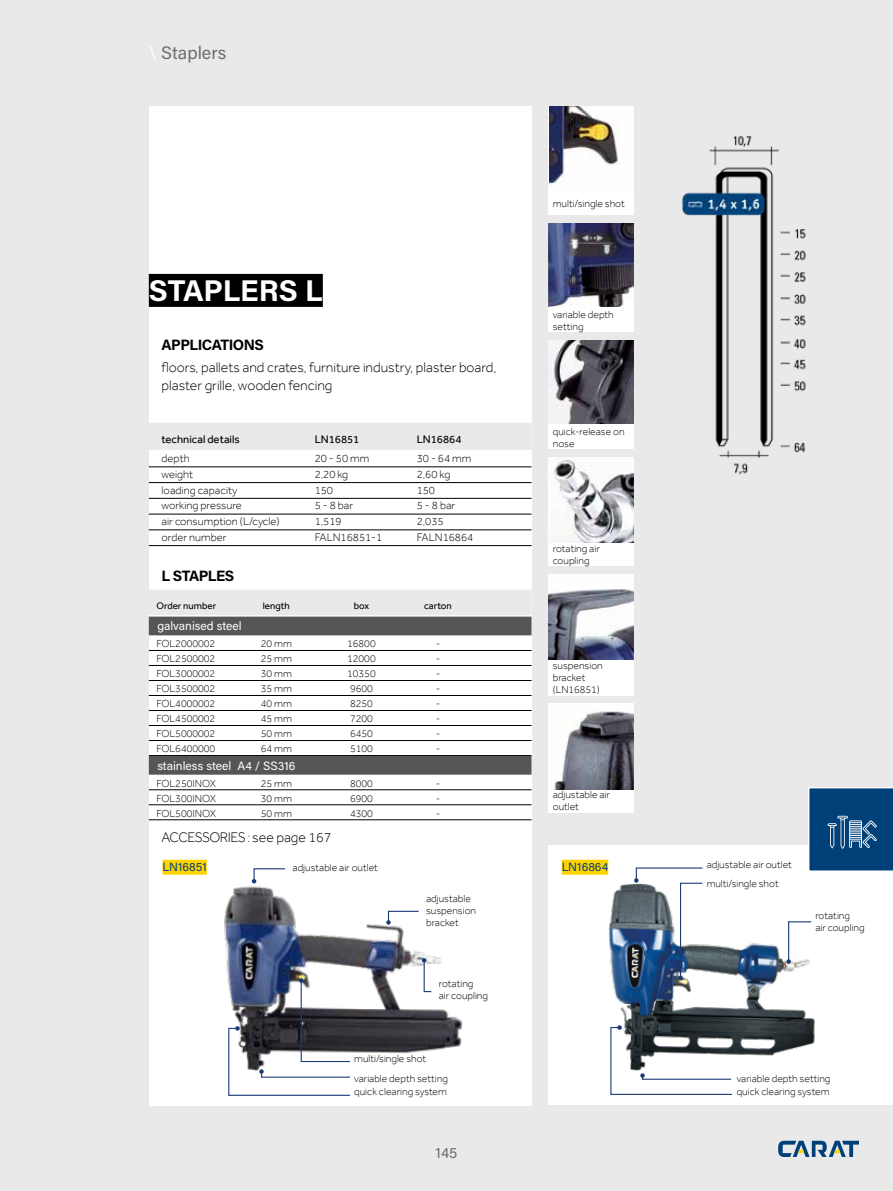
<style>
.page{position:relative;width:893px;height:1191px;background:#e9e9e9}
.page>*{position:absolute;margin:0;border:0;box-sizing:border-box;transform-origin:0 0}
.t1{font:700 30px "Acumin Pro";letter-spacing:-.005em;color:#fff}
.t2{font:18px "Acumin Pro";color:#6e6e6e}
.t3{font:700 15px "Acumin Pro";letter-spacing:-.035em;color:#000}
.t4{font:15px "Acumin Pro";color:#6e6e6e}
.t5{font:300 14.25px/18px "Effra";color:#000}
.t6{font:300 14.25px "Effra";letter-spacing:-.03em;color:#000}
.t7{font:12px "Acumin Pro";color:#fff}
.t8{font:12px "Acumin Pro";color:#004079}
.t9{font:300 11.25px "Effra";color:#000}
.t10{font:11.25px "Effra";color:#000}
.t11{font:300 10.5px/12px "Effra";color:#000}
.t12{font:9.75px "Effra";color:#000}
.s1{color:#fff}
</style>
<div class="page">
<div style="left:149px;top:106px;width:382px;height:1000px;background:#fff"></div>
<div style="left:549px;top:845px;width:344px;height:259px;background:#fff"></div>
<img style="left:224px;top:880px;width:239px;height:174px">
<img style="left:606px;top:871px;width:209px;height:185px">
<div style="left:549px;top:659px;width:85px;height:36px;background:#fff"></div>
<div style="left:549px;top:542px;width:85px;height:24px;background:#fff"></div>
<div style="left:549px;top:789px;width:85px;height:23px;background:#fff"></div>
<div style="left:549px;top:191px;width:85px;height:24px;background:#fff"></div>
<div style="left:549px;top:308px;width:85px;height:24px;background:#fff"></div>
<div style="left:549px;top:425px;width:85px;height:24px;background:#fff"></div>
<div style="left:149px;top:274px;width:174px;height:33px;background:#000"></div>
<div style="left:149px;top:423px;width:382px;height:27px;background:#e9e9e9"></div>
<hr style="left:149px;top:466px;width:382px;height:1px;background:#000">
<hr style="left:149px;top:482px;width:382px;height:1px;background:#000">
<hr style="left:149px;top:498px;width:382px;height:1px;background:#000">
<hr style="left:149px;top:514px;width:382px;height:1px;background:#000">
<hr style="left:149px;top:529px;width:382px;height:1px;background:#000">
<hr style="left:149px;top:545px;width:382px;height:1px;background:#000">
<div style="left:149px;top:589px;width:382px;height:26px;background:#e9e9e9"></div>
<div style="left:149px;top:616px;width:382px;height:19px;background:#565655"></div>
<hr style="left:149px;top:650px;width:382px;height:1px;background:#000">
<hr style="left:149px;top:665px;width:382px;height:1px;background:#000">
<hr style="left:149px;top:680px;width:382px;height:1px;background:#000">
<hr style="left:149px;top:695px;width:382px;height:1px;background:#000">
<hr style="left:149px;top:710px;width:382px;height:1px;background:#000">
<hr style="left:149px;top:725px;width:382px;height:1px;background:#000">
<hr style="left:149px;top:740px;width:382px;height:1px;background:#000">
<hr style="left:149px;top:755px;width:382px;height:1px;background:#000">
<div style="left:149px;top:756px;width:382px;height:18px;background:#565655"></div>
<hr style="left:149px;top:789px;width:382px;height:1px;background:#000">
<hr style="left:149px;top:804px;width:382px;height:1px;background:#000">
<hr style="left:149px;top:819px;width:382px;height:1px;background:#000">
<div style="left:163px;top:859px;width:44px;height:15px;background:#ffd300"></div>
<svg style="left:386px;top:910px;width:34px;height:14px"></svg>
<svg style="left:422px;top:958px;width:10px;height:34px"></svg>
<svg style="left:252px;top:868px;width:34px;height:15px"></svg>
<svg style="left:228px;top:978px;width:123px;height:118px"></svg>
<div style="left:562px;top:859px;width:46px;height:15px;background:#ffd300"></div>
<svg style="left:786px;top:920px;width:26px;height:43px"></svg>
<svg style="left:634px;top:867px;width:69px;height:113px"></svg>
<svg style="left:610px;top:1025px;width:123px;height:70px"></svg>
<svg style="left:549px;top:223px;width:85px;height:85px"></svg>
<img style="left:549px;top:223px;width:84px;height:83px">
<img style="left:549px;top:106px;width:85px;height:85px">
<img style="left:549px;top:457px;width:85px;height:85px">
<img style="left:549px;top:574px;width:85px;height:85px">
<img style="left:549px;top:704px;width:85px;height:85px">
<img style="left:549px;top:340px;width:85px;height:84px">
<img style="left:682px;top:136px;width:124px;height:339px">
<svg style="left:778px;top:1140px;width:81px;height:17px"></svg>
<svg style="left:808px;top:787px;width:85px;height:85px;background:#1b5487"></svg>
<h2 class="t2" style="left:149px;top:40px;width:79px"><span class="s1">\</span> Staplers</h2>
<h1 class="t1" style="left:149px;top:269px;width:175px">STAPLERS L</h1>
<h3 class="t3" style="left:162px;top:334px;width:104px">APPLICATIONS</h3>
<h3 class="t5" style="left:162px;top:358px;width:336px">floors, pallets and crates, furniture industry, plaster board, plaster grille, wooden fencing</h3>
<p class="t11" style="left:553px;top:197px;width:74px">multi/single shot</p>
<p class="t11" style="left:553px;top:308px;width:63px">variable depth setting</p>
<p class="t11" style="left:553px;top:425px;width:73px">quick-release on nose</p>
<p class="t10" style="left:162px;top:432px;width:80px">technical details</p>
<p class="t10" style="left:315px;top:432px;width:46px">LN16851</p>
<p class="t10" style="left:417px;top:432px;width:46px">LN16864</p>
<p class="t9" style="left:162px;top:451px;width:30px">depth</p>
<p class="t9" style="left:315px;top:451px;width:56px">20 - 50 mm</p>
<p class="t9" style="left:417px;top:451px;width:56px">30 - 64 mm</p>
<p class="t9" style="left:162px;top:467px;width:33px">weight</p>
<p class="t9" style="left:315px;top:467px;width:35px">2,20 kg</p>
<p class="t9" style="left:417px;top:467px;width:35px">2,60 kg</p>
<p class="t9" style="left:162px;top:483px;width:77px">loading capacity</p>
<p class="t9" style="left:315px;top:483px;width:20px">150</p>
<p class="t9" style="left:417px;top:483px;width:20px">150</p>
<p class="t9" style="left:162px;top:499px;width:82px">working pressure</p>
<p class="t9" style="left:315px;top:499px;width:40px">5 - 8 bar</p>
<p class="t9" style="left:417px;top:499px;width:40px">5 - 8 bar</p>
<p class="t9" style="left:162px;top:514px;width:120px">air consumption (L/cycle)</p>
<p class="t9" style="left:315px;top:514px;width:28px">1,519</p>
<p class="t9" style="left:417px;top:514px;width:28px">2,035</p>
<p class="t9" style="left:162px;top:530px;width:67px">order number</p>
<p class="t9" style="left:315px;top:530px;width:69px">FALN16851-1</p>
<p class="t9" style="left:417px;top:530px;width:58px">FALN16864</p>
<h3 class="t3" style="left:162px;top:565px;width:74px">L STAPLES</h3>
<p class="t12" style="left:156px;top:600px;width:61px">Order number</p>
<p class="t12" style="left:263px;top:600px;width:28px">length</p>
<p class="t12" style="left:354px;top:600px;width:17px">box</p>
<p class="t12" style="left:424px;top:600px;width:29px">carton</p>
<p class="t7" style="left:157px;top:617px;width:86px">galvanised steel</p>
<p class="t11" style="left:156px;top:637px;width:60px">FOL2000002</p>
<p class="t11" style="left:261px;top:637px;width:33px">20 mm</p>
<p class="t11" style="left:347px;top:637px;width:30px">16800</p>
<p class="t11" style="left:436px;top:637px;width:6px">-</p>
<p class="t11" style="left:156px;top:652px;width:60px">FOL2500002</p>
<p class="t11" style="left:261px;top:652px;width:33px">25 mm</p>
<p class="t11" style="left:347px;top:652px;width:30px">12000</p>
<p class="t11" style="left:436px;top:652px;width:6px">-</p>
<p class="t11" style="left:156px;top:667px;width:60px">FOL3000002</p>
<p class="t11" style="left:261px;top:667px;width:33px">30 mm</p>
<p class="t11" style="left:347px;top:667px;width:30px">10350</p>
<p class="t11" style="left:436px;top:667px;width:6px">-</p>
<p class="t11" style="left:156px;top:683px;width:60px">FOL3500002</p>
<p class="t11" style="left:261px;top:683px;width:33px">35 mm</p>
<p class="t11" style="left:350px;top:683px;width:24px">9600</p>
<p class="t11" style="left:436px;top:683px;width:6px">-</p>
<p class="t11" style="left:156px;top:698px;width:60px">FOL4000002</p>
<p class="t11" style="left:261px;top:698px;width:33px">40 mm</p>
<p class="t11" style="left:350px;top:698px;width:24px">8250</p>
<p class="t11" style="left:436px;top:698px;width:6px">-</p>
<p class="t11" style="left:156px;top:713px;width:60px">FOL4500002</p>
<p class="t11" style="left:261px;top:713px;width:33px">45 mm</p>
<p class="t11" style="left:350px;top:713px;width:24px">7200</p>
<p class="t11" style="left:436px;top:713px;width:6px">-</p>
<p class="t11" style="left:156px;top:728px;width:60px">FOL5000002</p>
<p class="t11" style="left:261px;top:728px;width:33px">50 mm</p>
<p class="t11" style="left:350px;top:728px;width:24px">6450</p>
<p class="t11" style="left:436px;top:728px;width:6px">-</p>
<p class="t11" style="left:156px;top:743px;width:60px">FOL6400000</p>
<p class="t11" style="left:261px;top:743px;width:33px">64 mm</p>
<p class="t11" style="left:350px;top:743px;width:24px">5100</p>
<p class="t11" style="left:436px;top:743px;width:6px">-</p>
<p class="t7" style="left:157px;top:757px;width:140px">stainless steel A4 / SS316</p>
<p class="t11" style="left:156px;top:777px;width:61px">FOL250INOX</p>
<p class="t11" style="left:261px;top:777px;width:33px">25 mm</p>
<p class="t11" style="left:350px;top:777px;width:24px">8000</p>
<p class="t11" style="left:436px;top:777px;width:6px">-</p>
<p class="t11" style="left:156px;top:792px;width:61px">FOL300INOX</p>
<p class="t11" style="left:261px;top:792px;width:33px">30 mm</p>
<p class="t11" style="left:350px;top:792px;width:24px">6900</p>
<p class="t11" style="left:436px;top:792px;width:6px">-</p>
<p class="t11" style="left:156px;top:807px;width:61px">FOL500INOX</p>
<p class="t11" style="left:261px;top:807px;width:33px">50 mm</p>
<p class="t11" style="left:350px;top:807px;width:24px">4300</p>
<p class="t11" style="left:436px;top:807px;width:6px">-</p>
<h3 class="t6" style="left:162px;top:829px;width:172px">ACCESSORIES : see page 167</h3>
<p class="t8" style="left:163px;top:858px;width:46px">LN16851</p>
<p class="t8" style="left:562px;top:858px;width:48px">LN16864</p>
<p class="t11" style="left:553px;top:542px;width:49px">rotating air coupling</p>
<p class="t11" style="left:553px;top:659px;width:51px">suspension bracket (LN16851)</p>
<p class="t11" style="left:553px;top:788px;width:59px">adjustable air outlet</p>
<p class="t11" style="left:293px;top:861px;width:87px">adjustable air outlet</p>
<p class="t11" style="left:426px;top:892px;width:51px">adjustable suspension bracket</p>
<p class="t11" style="left:439px;top:977px;width:51px">rotating<br>air coupling</p>
<p class="t11" style="left:354px;top:1047px;width:95px;line-height:20.2px">multi/single shot variable depth setting</p>
<p class="t11" style="left:707px;top:858px;width:87px">adjustable air outlet</p>
<p class="t11" style="left:707px;top:877px;width:74px">multi/single shot</p>
<p class="t11" style="left:815px;top:909px;width:51px">rotating<br>air coupling</p>
<p class="t11" style="left:737px;top:1072px;width:95px">variable depth setting</p>
<p class="t11" style="left:354px;top:1085px;width:94px">quick clearing system</p>
<p class="t11" style="left:737px;top:1085px;width:94px">quick clearing system</p>
<h3 class="t4" style="left:435px;top:1142px;width:23px">145</h3>
</div>
